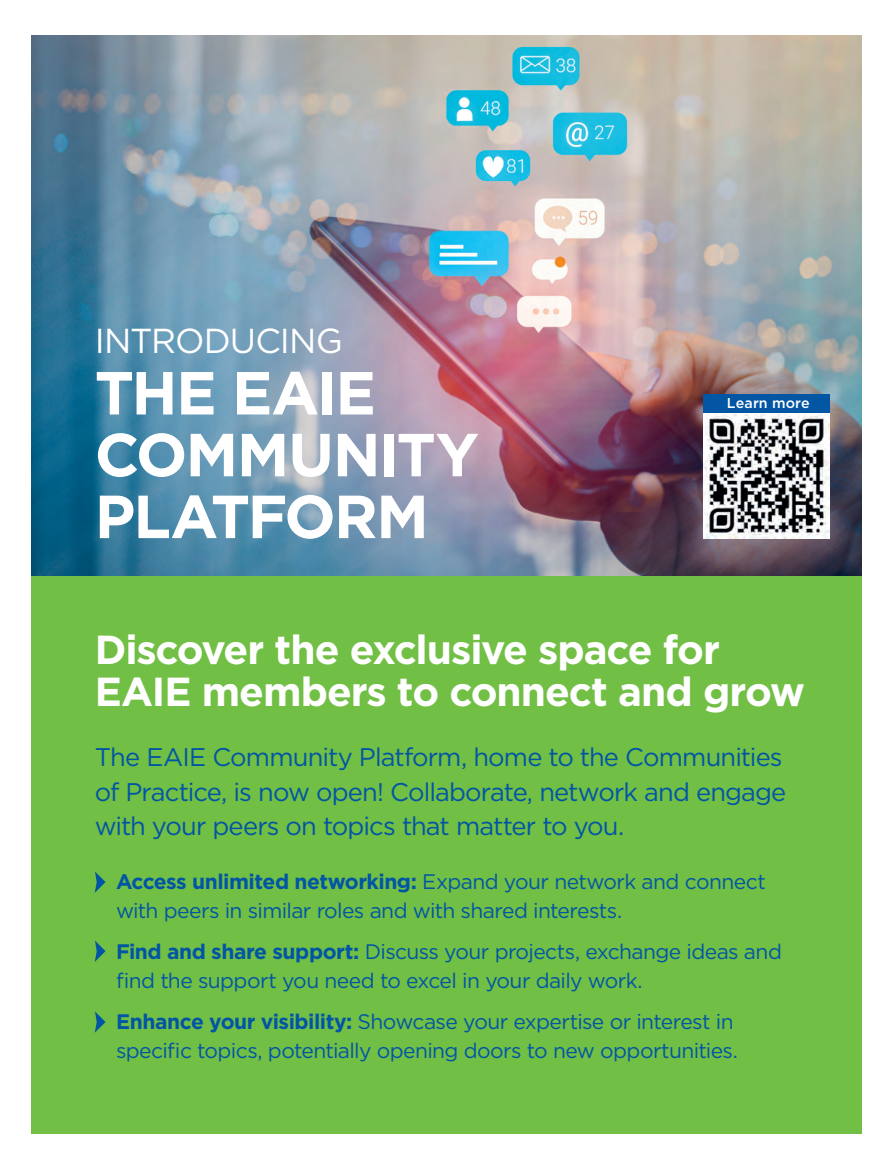
<style>
.page{position:relative;width:893px;height:1170px;background:#fff}
.page>*{position:absolute;margin:0;border:0;box-sizing:border-box;transform-origin:0 0}
.t1{font:700 60.6px/61.8px "Gotham";letter-spacing:-.03em;color:#fff}
.t2{font:700 40.5px/42px "Gotham";letter-spacing:-.025em;color:#fff}
.t3{font:34.65px "Gotham";letter-spacing:-.025em;color:#fff}
.t4{font:25.5px/34.5px "Gotham";letter-spacing:-.035em;color:#0155a5}
.t5{font:21px/28.5px "Gotham";letter-spacing:-.03em;color:#0155a5}
.t6{font:500 14.25px "Gotham";letter-spacing:.01em;color:#fff}
.s1{font-weight:700}
</style>
<div class="page">
<img style="left:31px;top:36px;width:830px;height:540px">
<div style="left:31px;top:576px;width:830px;height:557px;background:#71bf44"></div>
<img style="left:703px;top:412px;width:126px;height:126px">
<div style="left:703px;top:394px;width:126px;height:18px;background:#0356a3"></div>
<svg style="left:95px;top:871px;width:11px;height:21px"></svg>
<svg style="left:95px;top:941px;width:11px;height:20px"></svg>
<svg style="left:95px;top:1011px;width:11px;height:21px"></svg>
<h3 class="t3" style="left:95px;top:318px;width:250px">INTRODUCING</h3>
<h1 class="t1" style="left:95px;top:362px;width:386px">THE EAIE<br>COMMUNITY<br>PLATFORM</h1>
<p class="t6" style="left:727px;top:393px;width:85px">Learn more</p>
<h2 class="t2" style="left:95px;top:628px;width:712px">Discover the exclusive space for<br>EAIE members to connect and grow</h2>
<p class="t4" style="left:95px;top:739px;width:693px">The EAIE Community Platform, home to the Communities of Practice, is now open! Collaborate, network and engage with your peers on topics that matter to you.</p>
<p class="t5" style="left:116px;top:867px;width:651px"><span class="s1">Access unlimited networking:</span> Expand your network and connect with peers in similar roles and with shared interests.</p>
<p class="t5" style="left:116px;top:937px;width:667px"><span class="s1">Find and share support:</span> Discuss your projects, exchange ideas and find the support you need to excel in your daily work.</p>
<p class="t5" style="left:116px;top:1006px;width:623px"><span class="s1">Enhance your visibility:</span> Showcase your expertise or interest in specific topics, potentially opening doors to new opportunities.</p>
</div>
